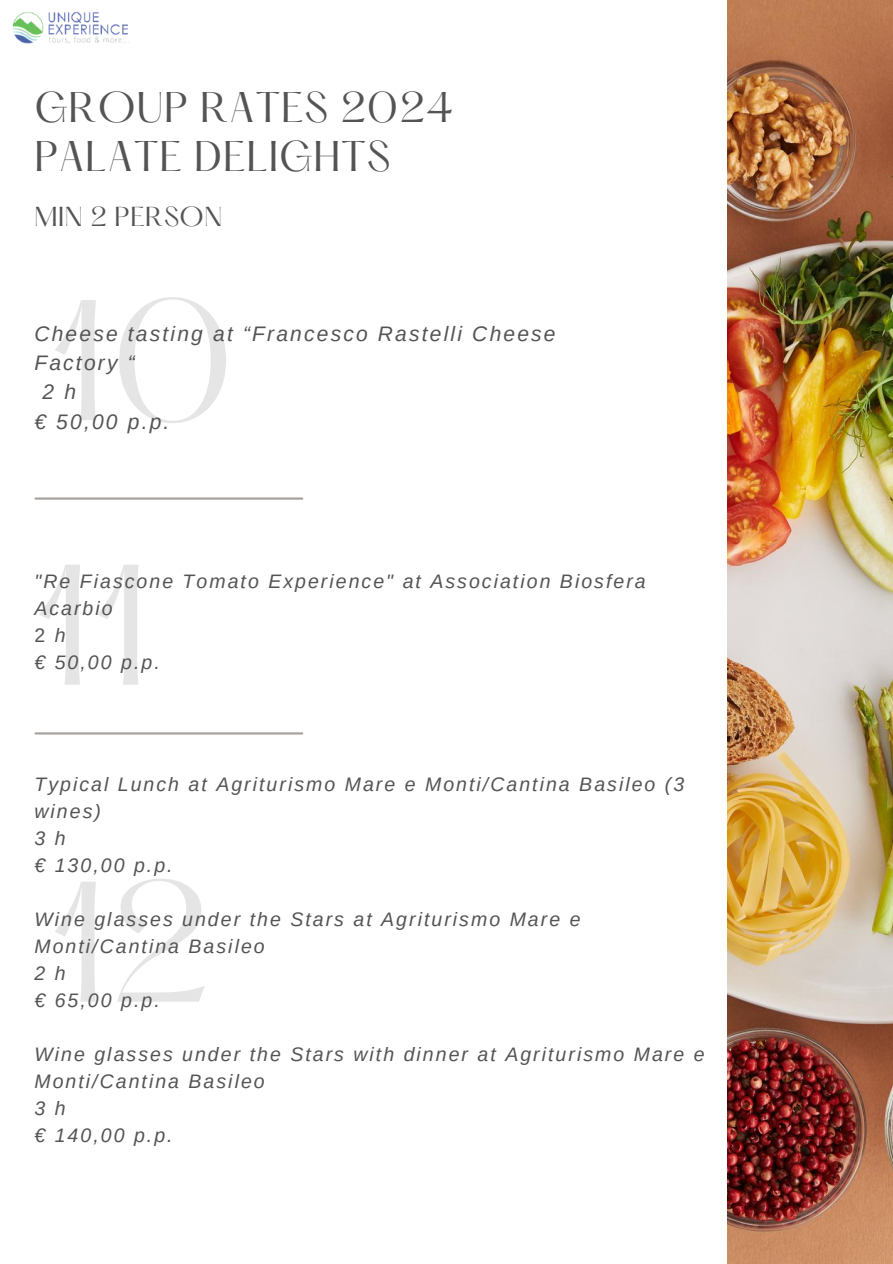
<style>
.page{position:relative;width:893px;height:1264px;background:#fff}
.page>*{position:absolute;margin:0;border:0;box-sizing:border-box;transform-origin:0 0}
.t1{font:150px/316.8px "Hatton";color:#545454}
.t2{font:37.5px/49.5px "Hatton";letter-spacing:.02em;color:#545454}
.t3{font:24px "Hatton";letter-spacing:.02em;color:#545454}
.t4{font:italic 21px "Arimo";letter-spacing:.105em;color:#545454}
.t5{font:italic 19.5px/27px "Arimo";letter-spacing:.105em;color:#545454}
.s1{font-style:normal}
</style>
<div class="page">
<hr style="left:36px;top:732px;width:266px;height:2px;background:#a8a39f">
<hr style="left:36px;top:497px;width:266px;height:2px;background:#a8a39f">
<img style="left:12px;top:11px;width:117px;height:33px">
<img style="left:727px;top:0;width:165px;height:1263px">
<h2 class="t2" style="left:34px;top:86px;width:420px">GROUP RATES 2024<br>PALATE DELIGHTS</h2>
<p class="t3" style="left:34px;top:205px;width:189px">MIN 2 PERSON</p>
<h1 class="t1" style="left:50px;top:220px;width:188px">10</h1>
<p class="t4" style="left:34px;top:322px;width:522px">Cheese tasting at “Francesco Rastelli Cheese</p>
<p class="t4" style="left:34px;top:351px;width:102px">Factory “</p>
<p class="t4" style="left:42px;top:380px;width:35px">2 h</p>
<p class="t4" style="left:34px;top:409px;width:136px">€ 50,00 p.p.</p>
<h1 class="t1" style="left:34px;top:484px;width:177px">11<br>12</h1>
<p class="t5" style="left:34px;top:567px;width:612px">"Re Fiascone Tomato Experience" at Association Biosfera<br>Acarbio<br><span class="s1">2</span> h<br>€ 50,00 p.p.</p>
<p class="t5" style="left:34px;top:770px;width:651px">Typical Lunch at Agriturismo Mare e Monti/Cantina Basileo (3 wines)<br>3 h<br>€ 130,00 p.p.</p>
<p class="t5" style="left:34px;top:905px;width:547px">Wine glasses under the Stars at Agriturismo Mare e<br>Monti/Cantina Basileo<br>2 h<br>€ 65,00 p.p.</p>
<p class="t5" style="left:34px;top:1040px;width:671px">Wine glasses under the Stars with dinner at Agriturismo Mare e<br>Monti/Cantina Basileo<br>3 h<br>€ 140,00 p.p.</p>
</div>
